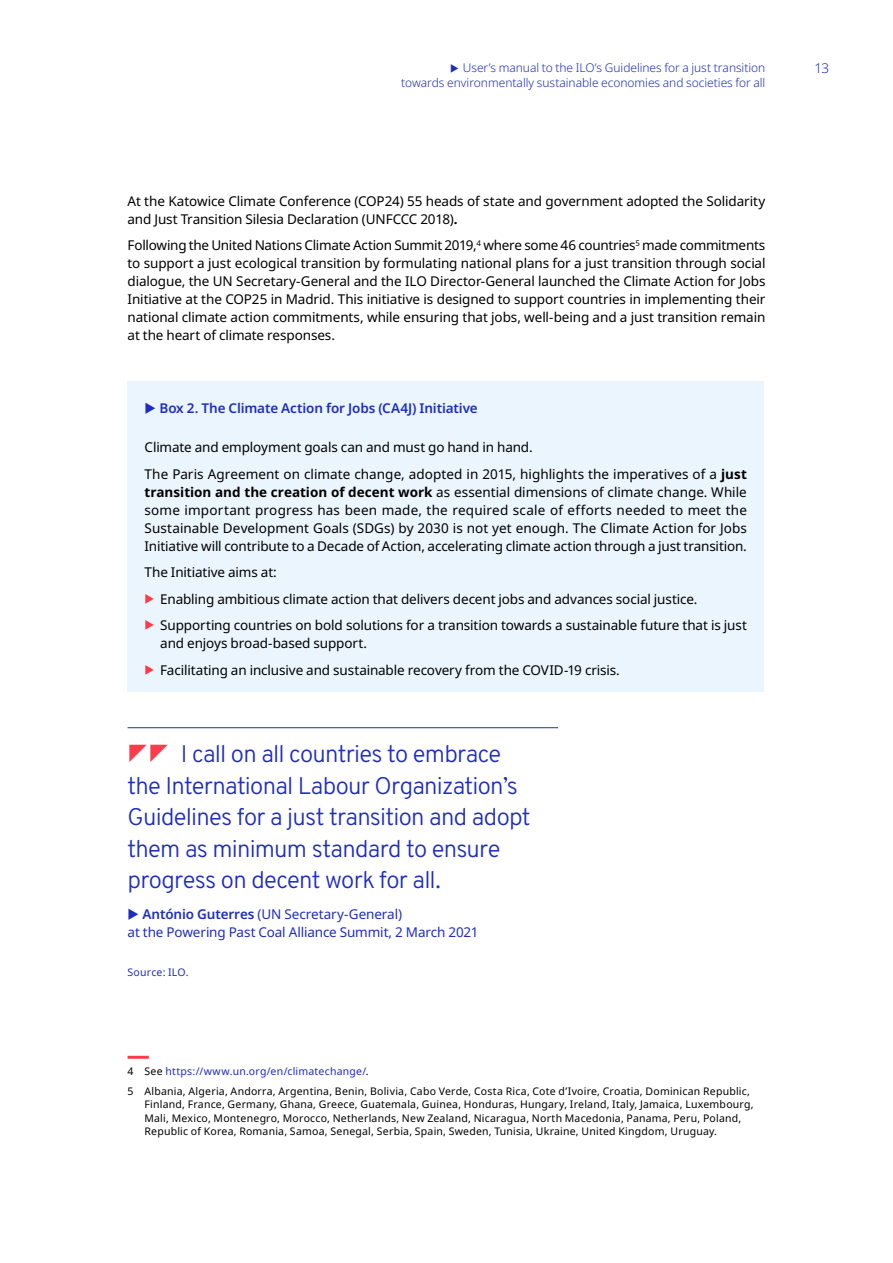
<style>
.page{position:relative;width:893px;height:1263px;background:#fff}
.page>*{position:absolute;margin:0;border:0;box-sizing:border-box;transform-origin:0 0}
.t1{font:300 24px/31.5px "Overpass";letter-spacing:-.03em;color:#1e2dbe}
.t2{font:13.5px/18px "Noto Sans";letter-spacing:-.01em;color:#000}
.t3{font:13.5px/18px "Noto Sans";letter-spacing:-.01em;color:#1e2dbe}
.t4{font:600 13.5px "Noto Sans";letter-spacing:-.01em;color:#1e2dbe}
.t5{font:300 13.5px "Noto Sans";color:#1e2dbe}
.t6{font:300 12px "Noto Sans";letter-spacing:-.005em;color:#1e2dbe}
.t7{font:10.5px/13.5px "Noto Sans";letter-spacing:.02em;color:#000}
.t8{font:10.5px "Noto Sans";letter-spacing:.02em;color:#1e2dbe}
.s1{font-weight:700}
.s2{font-weight:600}
.s3{color:#1e2dbe}
</style>
<div class="page">
<div style="left:128px;top:381px;width:636px;height:311px;background:#ebf5fd"></div>
<hr style="left:128px;top:727px;width:430px;height:1px;background:#1e2dbe">
<hr style="left:128px;top:1056px;width:21px;height:3px;background:#fa3c4b">
<p class="t6" style="left:463px;top:60px;width:304px">User’s manual to the ILO’s Guidelines for a just transition</p>
<p class="t5" style="left:815px;top:59px;width:16px">13</p>
<p class="t6" style="left:401px;top:74px;width:366px">towards environmentally sustainable economies and societies for all</p>
<p class="t2" style="left:128px;top:192px;width:639px">At the Katowice Climate Conference (COP24) 55 heads of state and government adopted the Solidarity and Just Transition Silesia Declaration (UNFCCC 2018)<span class="s1">.</span></p>
<p class="t2" style="left:128px;top:237px;width:639px;text-align:justify">Following the United Nations Climate Action Summit 2019,<sup>4</sup> where some 46 countries<sup>5</sup> made commitments to support a just ecological transition by formulating national plans for a just transition through social dialogue, the UN Secretary-General and the ILO Director-General launched the Climate Action for Jobs Initiative at the COP25 in Madrid. This initiative is designed to support countries in implementing their national climate action commitments, while ensuring that jobs, well-being and a just transition remain at the heart of climate responses.</p>
<p class="t4" style="left:159px;top:398px;width:320px">Box 2. The Climate Action for Jobs (CA4J) Initiative</p>
<p class="t2" style="left:145px;top:434px;width:604px;line-height:26.5px">Climate and employment goals can and must go hand in hand.<br>The Paris Agreement on climate change, adopted in 2015, highlights the imperatives of a <span class="s1">just</span></p>
<p class="t2" style="left:145px;top:483px;width:604px;text-align:justify"><span class="s1">transition and the creation of decent work</span> as essential dimensions of climate change. While some important progress has been made, the required scale of efforts needed to meet the Sustainable Development Goals (SDGs) by 2030 is not yet enough. The Climate Action for Jobs Initiative will contribute to a Decade of Action, accelerating climate action through a just transition.</p>
<p class="t2" style="left:160px;top:559px;width:588px;line-height:26.5px;text-indent:-16px">The Initiative aims at:<br>Enabling ambitious climate action that delivers decent jobs and advances social justice.<br>Supporting countries on bold solutions for a transition towards a sustainable future that is just</p>
<p class="t2" style="left:160px;top:630px;width:461px;line-height:26.5px">and enjoys broad-based support.<br>Facilitating an inclusive and sustainable recovery from the COVID-19 crisis.</p>
<h1 class="t1" style="left:128px;top:738px;width:405px;text-indent:53px">I call on all countries to embrace the International Labour Organization’s Guidelines for a just transition and adopt them as minimum standard to ensure progress on decent work for all.</h1>
<p class="t3" style="left:128px;top:905px;width:353px;text-indent:15px"><span class="s2">António Guterres</span> (UN Secretary-General)<br>at the Powering Past Coal Alliance Summit, 2 March 2021</p>
<p class="t8" style="left:128px;top:965px;width:62px">Source: ILO.</p>
<p class="t7" style="left:128px;top:1061px;width:624px;line-height:20px">4 See <span class="s3">https://www.un.org/en/climatechange/</span>.<br>5 Albania, Algeria, Andorra, Argentina, Benin, Bolivia, Cabo Verde, Costa Rica, Cote d’Ivoire, Croatia, Dominican Republic,</p>
<p class="t7" style="left:144px;top:1098px;width:611px">Finland, France, Germany, Ghana, Greece, Guatemala, Guinea, Honduras, Hungary, Ireland, Italy, Jamaica, Luxembourg,<br>Mali, Mexico, Montenegro, Morocco, Netherlands, New Zealand, Nicaragua, North Macedonia, Panama, Peru, Poland,<br>Republic of Korea, Romania, Samoa, Senegal, Serbia, Spain, Sweden, Tunisia, Ukraine, United Kingdom, Uruguay.</p>
</div>
